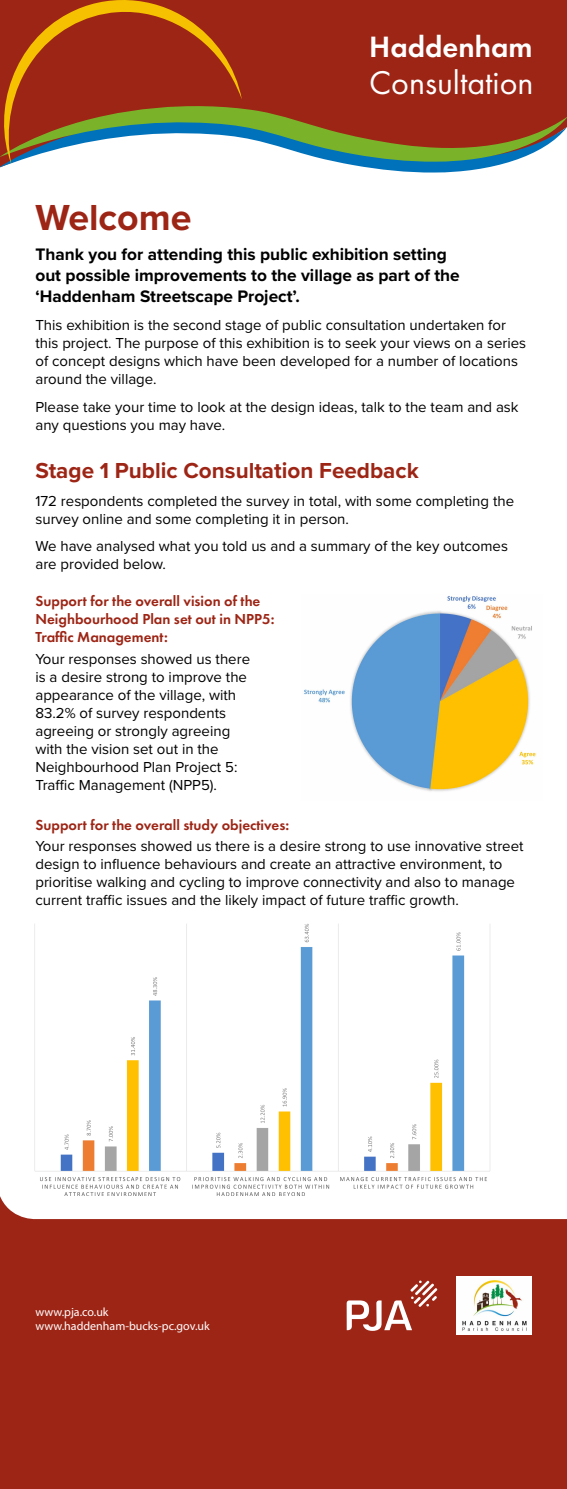
<style>
.page{position:relative;width:567px;height:1489px;background:#fff}
.page>*{position:absolute;margin:0;border:0;box-sizing:border-box;transform-origin:0 0}
.t1{font:700 37.5px "Proxima Nova";color:#9d2515}
.t2{font:34.08px "Futura PT";color:#fff}
.t3{font:600 30.5px "Futura PT";color:#fff}
.t4{font:700 22.5px "Proxima Nova";color:#9d2515}
.t5{font:700 17.25px/20.7px "Proxima Nova";color:#000}
.t6{font:15px/18px "Proxima Nova";color:#000}
.t7{font:600 15px/18px "Futura PT";color:#9d2515}
.t8{font:12px/14.4px "Myriad Pro";color:#fff}
</style>
<div class="page">
<div style="left:242px;top:0;width:325px;height:100px;background:#9d2515"></div>
<svg style="left:0;top:1195px;width:567px;height:293px;background:#a53729"></svg>
<div style="left:456px;top:1276px;width:76px;height:58px;background:#fff"></div>
<img style="left:462px;top:1280px;width:65px;height:51px">
<svg style="left:0;top:162px;width:509px;height:11px"></svg>
<svg style="left:242px;top:100px;width:325px;height:62px;background:#8d6341"></svg>
<svg style="left:0;top:0;width:242px;height:164px;background:#a55e3d"></svg>
<svg style="left:347px;top:1280px;width:90px;height:50px"></svg>
<img style="left:304px;top:595px;width:232px;height:196px">
<img style="left:34px;top:923px;width:456px;height:272px">
<h3 class="t3" style="left:369px;top:28px;width:165px">Haddenham</h3>
<h2 class="t2" style="left:369px;top:63px;width:166px">Consultation</h2>
<h1 class="t1" style="left:35px;top:189px;width:158px">Welcome</h1>
<p class="t5" style="left:35px;top:244px;width:426px">Thank you for attending this public exhibition setting out possible improvements to the village as part of the ‘Haddenham Streetscape Project’.</p>
<p class="t6" style="left:35px;top:315px;width:492px">This exhibition is the second stage of public consultation undertaken for this project. The purpose of this exhibition is to seek your views on a series of concept designs which have been developed for a number of locations around the village.</p>
<p class="t6" style="left:35px;top:397px;width:485px">Please take your time to look at the design ideas, talk to the team and ask any questions you may have.</p>
<h3 class="t4" style="left:35px;top:453px;width:385px">Stage 1 Public Consultation Feedback</h3>
<p class="t6" style="left:35px;top:491px;width:480px">172 respondents completed the survey in total, with some completing the survey online and some completing it in person.</p>
<p class="t6" style="left:35px;top:537px;width:474px">We have analysed what you told us and a summary of the key outcomes are provided below.</p>
<p class="t7" style="left:35px;top:592px;width:241px">Support for the overall vision of the<br>Neighbourhood Plan set out in NPP5:<br>Traffic Management:</p>
<p class="t6" style="left:35px;top:649px;width:216px">Your responses showed us there is a desire strong to improve the appearance of the village, with<br>83.2% of survey respondents agreeing or strongly agreeing with the vision set out in the<br>Neighbourhood Plan Project 5:<br>Traffic Management (NPP5).</p>
<p class="t7" style="left:35px;top:815px;width:255px">Support for the overall study objectives:</p>
<p class="t6" style="left:35px;top:836px;width:490px">Your responses showed us there is a desire strong to use innovative street design to influence behaviours and create an attractive environment, to prioritise walking and cycling to improve connectivity and also to manage current traffic issues and the likely impact of future traffic growth.</p>
<p class="t8" style="left:35px;top:1303px;width:176px">www.pja.co.uk www.haddenham-bucks-pc.gov.uk</p>
</div>
